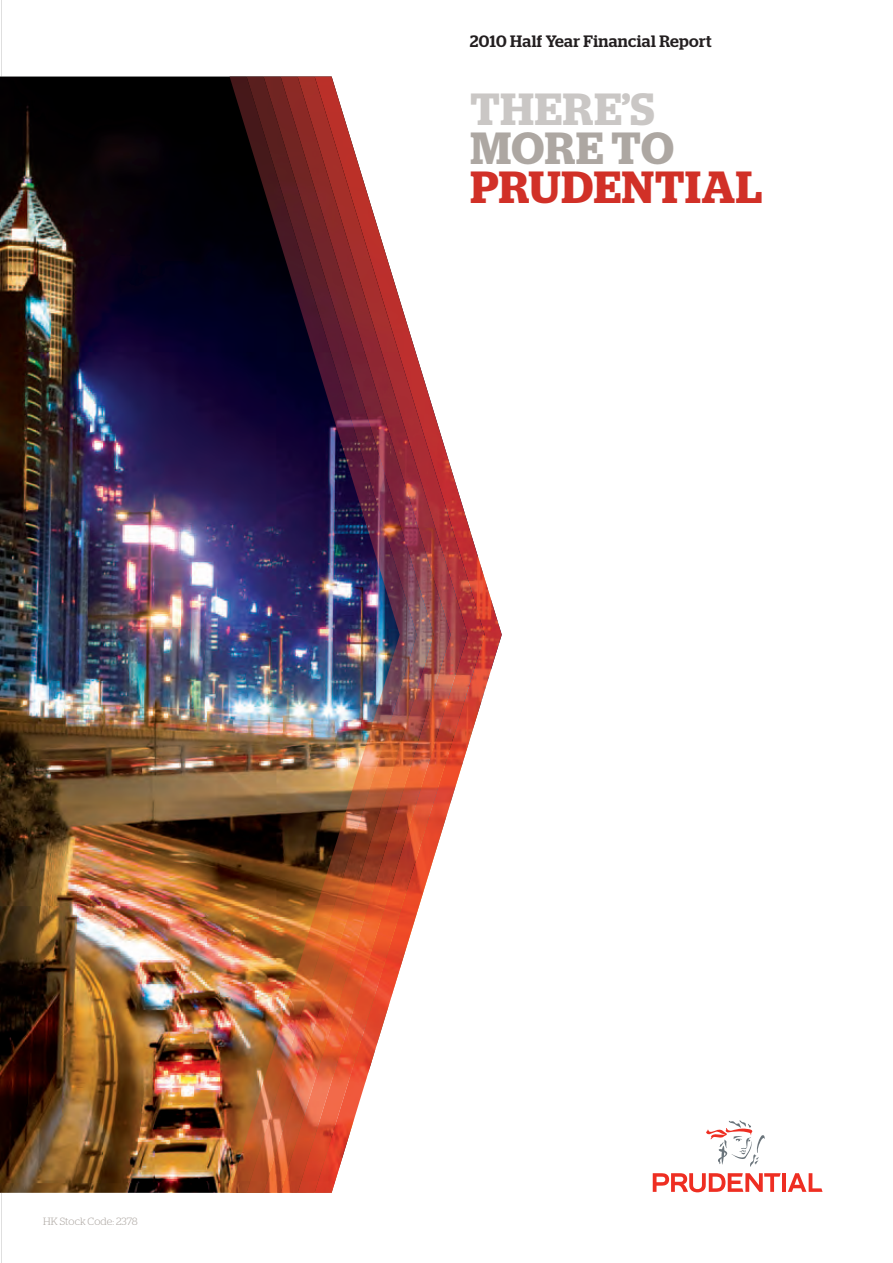
<style>
.page{position:relative;width:893px;height:1263px;background:#fff}
.page>*{position:absolute;margin:0;border:0;box-sizing:border-box;transform-origin:0 0}
.t1{font:600 45px/39px "Stag";letter-spacing:.02em;color:#d13027}
.t2{font:500 16.5px "Stag";letter-spacing:.02em;color:#231f20}
.t3{font:300 10.5px "Stag";letter-spacing:.01em;color:#ada7a2}
.s1{color:#cac7c5}
.s2{color:#ada7a2}
</style>
<div class="page">
<svg style="left:706px;top:1120px;width:59px;height:47px"></svg>
<hr style="left:782px;top:1173px;width:4px;height:19px;background:#ee2e22">
<svg style="left:788px;top:1173px;width:34px;height:19px"></svg>
<svg style="left:653px;top:1173px;width:128px;height:19px"></svg>
<img style="left:0;top:77px;width:230px;height:1116px">
<img style="left:230px;top:77px;width:17px;height:1116px">
<img style="left:247px;top:77px;width:17px;height:1116px">
<img style="left:264px;top:77px;width:17px;height:1116px">
<img style="left:281px;top:77px;width:17px;height:1116px">
<img style="left:298px;top:77px;width:17px;height:1116px">
<img style="left:315px;top:77px;width:187px;height:1116px">
<p class="t2" style="left:470px;top:36px;width:243px">2010 Half Year Financial Report</p>
<p class="t1" style="left:470px;top:95px;width:293px"><span class="s1">THERE’S<br></span><span class="s2">MORE TO<br></span>PRUDENTIAL</p>
<p class="t3" style="left:43px;top:1217px;width:96px">HK Stock Code: 2378</p>
</div>
